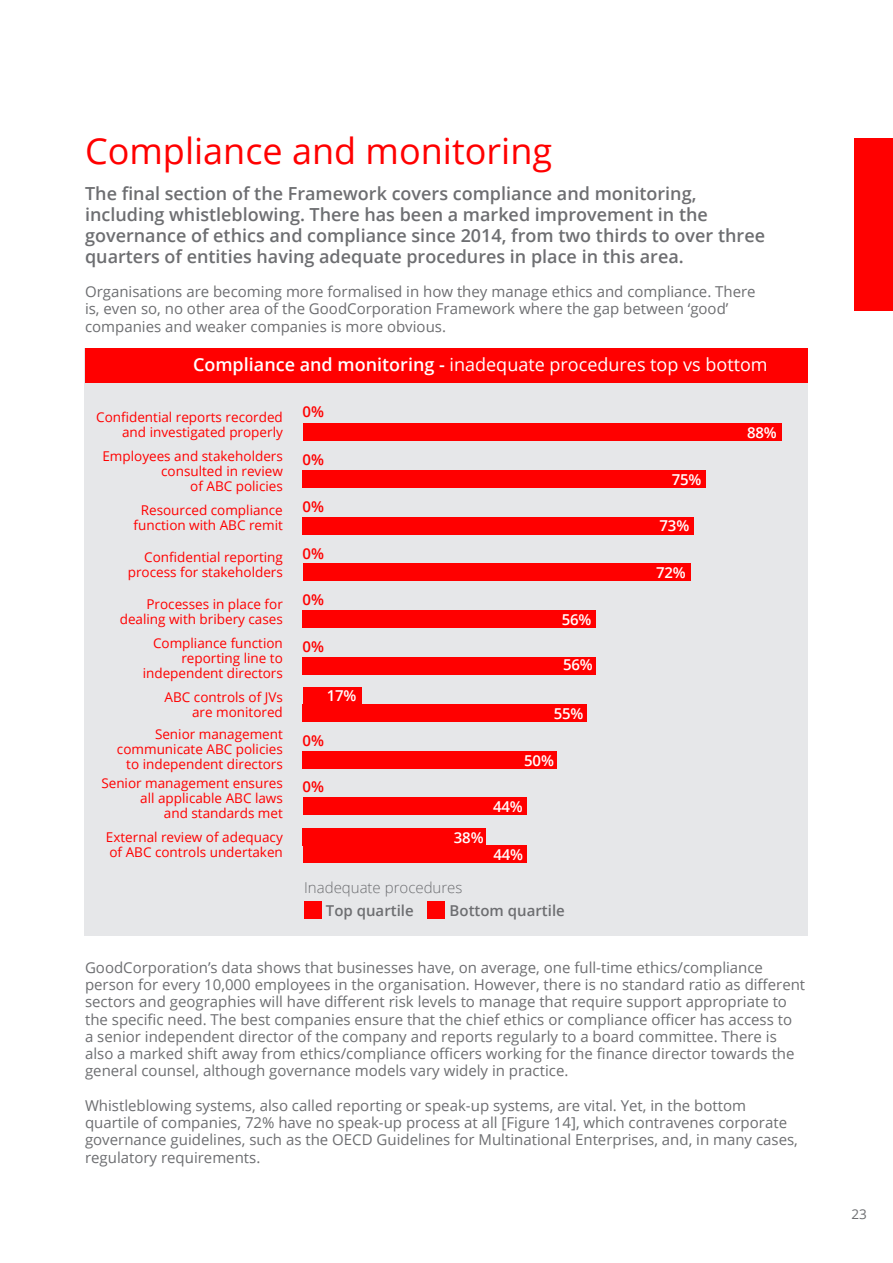
<style>
.page{position:relative;width:893px;height:1263px;background:#fff}
.page>*{position:absolute;margin:0;border:0;box-sizing:border-box;transform-origin:0 0}
.t1{font:36px "Open Sans";color:#f00}
.t2{font:600 18px/21px "Open Sans";color:#6d6e71}
.t3{font:18px "Open Sans";color:#fff}
.t4{font:15px/17.2px "Open Sans";color:#6d6e71}
.t5{font:600 15px "Open Sans";letter-spacing:-.01em;color:#fff}
.t6{font:600 15px "Open Sans";color:#6d6e71}
.t7{font:300 15px "Open Sans";color:#6d6e71}
.t8{font:600 15px "Open Sans";color:#f00}
.t9{font:13.5px/15px "Open Sans";color:#f00;text-align:right}
.t10{font:13.5px "Open Sans";color:#6d6e71}
.s1{font-weight:600;color:#f00}
.s2{font-weight:600}
</style>
<div class="page">
<div style="left:855px;top:138px;width:38px;height:173px;background:#f00"></div>
<div style="left:84px;top:348px;width:724px;height:588px;background:#e6e7e9"></div>
<div style="left:85px;top:348px;width:723px;height:35px;background:#f00"></div>
<div style="left:303px;top:424px;width:478px;height:17px;background:#f00"></div>
<div style="left:303px;top:470px;width:403px;height:17px;background:#f00"></div>
<div style="left:303px;top:517px;width:391px;height:17px;background:#f00"></div>
<div style="left:303px;top:564px;width:387px;height:17px;background:#f00"></div>
<div style="left:303px;top:611px;width:293px;height:17px;background:#f00"></div>
<div style="left:303px;top:657px;width:293px;height:17px;background:#f00"></div>
<div style="left:303px;top:687px;width:58px;height:17px;background:#f00"></div>
<div style="left:303px;top:704px;width:284px;height:17px;background:#f00"></div>
<div style="left:303px;top:751px;width:254px;height:17px;background:#f00"></div>
<div style="left:303px;top:798px;width:223px;height:17px;background:#f00"></div>
<div style="left:303px;top:829px;width:183px;height:17px;background:#f00"></div>
<div style="left:303px;top:846px;width:223px;height:17px;background:#f00"></div>
<div style="left:304px;top:902px;width:17px;height:17px;background:#f00"></div>
<div style="left:428px;top:902px;width:17px;height:17px;background:#f00"></div>
<h1 class="t1" style="left:85px;top:136px;width:469px">Compliance and monitoring</h1>
<p class="t2" style="left:85px;top:182px;width:681px">The final section of the Framework covers compliance and monitoring, including whistleblowing. There has been a marked improvement in the governance of ethics and compliance since 2014, from two thirds to over three quarters of entities having adequate procedures in place in this area.</p>
<p class="t4" style="left:85px;top:285px;width:672px">Organisations are becoming more formalised in how they manage ethics and compliance. There is, even so, no other area of the GoodCorporation Framework where the gap between ‘good’ companies and weaker companies is more obvious.</p>
<p class="t3" style="left:104px;top:357px;width:665px"><span class="s1">Figure 14</span> <span class="s2">Compliance and monitoring -</span> inadequate procedures top vs bottom</p>
<p class="t9" style="left:96px;top:409px;width:188px">Confidential reports recorded and investigated properly</p>
<p class="t9" style="left:102px;top:450px;width:182px">Employees and stakeholders consulted in review<br>of ABC policies</p>
<p class="t9" style="left:134px;top:504px;width:151px;text-align:center">Resourced compliance function with ABC remit</p>
<p class="t9" style="left:128px;top:549px;width:157px">Confidential reporting process for stakeholders</p>
<p class="t9" style="left:120px;top:597px;width:165px">Processes in place for dealing with bribery cases</p>
<p class="t9" style="left:143px;top:637px;width:142px">Compliance function reporting line to independent directors</p>
<p class="t9" style="left:165px;top:691px;width:120px">ABC controls of JVs are monitored</p>
<p class="t9" style="left:117px;top:728px;width:167px">Senior management communicate ABC policies to independent directors</p>
<p class="t9" style="left:101px;top:777px;width:183px">Senior management ensures all applicable ABC laws<br>and standards met</p>
<p class="t9" style="left:106px;top:831px;width:178px;text-align:left">External review of adequacy of ABC controls undertaken</p>
<p class="t8" style="left:303px;top:402px;width:23px">0%</p>
<p class="t8" style="left:303px;top:449px;width:23px">0%</p>
<p class="t8" style="left:303px;top:496px;width:23px">0%</p>
<p class="t8" style="left:303px;top:543px;width:23px">0%</p>
<p class="t8" style="left:303px;top:590px;width:23px">0%</p>
<p class="t8" style="left:303px;top:636px;width:23px">0%</p>
<p class="t5" style="left:747px;top:422px;width:31px">88%</p>
<p class="t5" style="left:672px;top:469px;width:31px">75%</p>
<p class="t5" style="left:659px;top:515px;width:31px">73%</p>
<p class="t5" style="left:656px;top:563px;width:31px">72%</p>
<p class="t5" style="left:562px;top:609px;width:31px">56%</p>
<p class="t5" style="left:563px;top:655px;width:31px">56%</p>
<p class="t5" style="left:327px;top:686px;width:31px">17%</p>
<p class="t5" style="left:554px;top:703px;width:31px">55%</p>
<p class="t8" style="left:303px;top:730px;width:23px">0%</p>
<p class="t8" style="left:303px;top:777px;width:23px">0%</p>
<p class="t5" style="left:524px;top:750px;width:31px">50%</p>
<p class="t5" style="left:493px;top:796px;width:31px">44%</p>
<p class="t5" style="left:454px;top:827px;width:31px">38%</p>
<p class="t5" style="left:493px;top:844px;width:31px">44%</p>
<p class="t7" style="left:304px;top:881px;width:160px">Inadequate procedures</p>
<p class="t6" style="left:326px;top:905px;width:89px">Top quartile</p>
<p class="t6" style="left:450px;top:905px;width:117px">Bottom quartile</p>
<p class="t4" style="left:85px;top:960px;width:722px">GoodCorporation’s data shows that businesses have, on average, one full-time ethics/compliance person for every 10,000 employees in the organisation. However, there is no standard ratio as different sectors and geographies will have different risk levels to manage that require support appropriate to the specific need. The best companies ensure that the chief ethics or compliance officer has access to<br>a senior independent director of the company and reports regularly to a board committee. There is also a marked shift away from ethics/compliance officers working for the finance director towards the general counsel, although governance models vary widely in practice.</p>
<p class="t4" style="left:85px;top:1098px;width:714px">Whistleblowing systems, also called reporting or speak-up systems, are vital. Yet, in the bottom quartile of companies, 72% have no speak-up process at all [Figure 14], which contravenes corporate governance guidelines, such as the OECD Guidelines for Multinational Enterprises, and, in many cases, regulatory requirements.</p>
<p class="t10" style="left:851px;top:1209px;width:17px">23</p>
</div>
